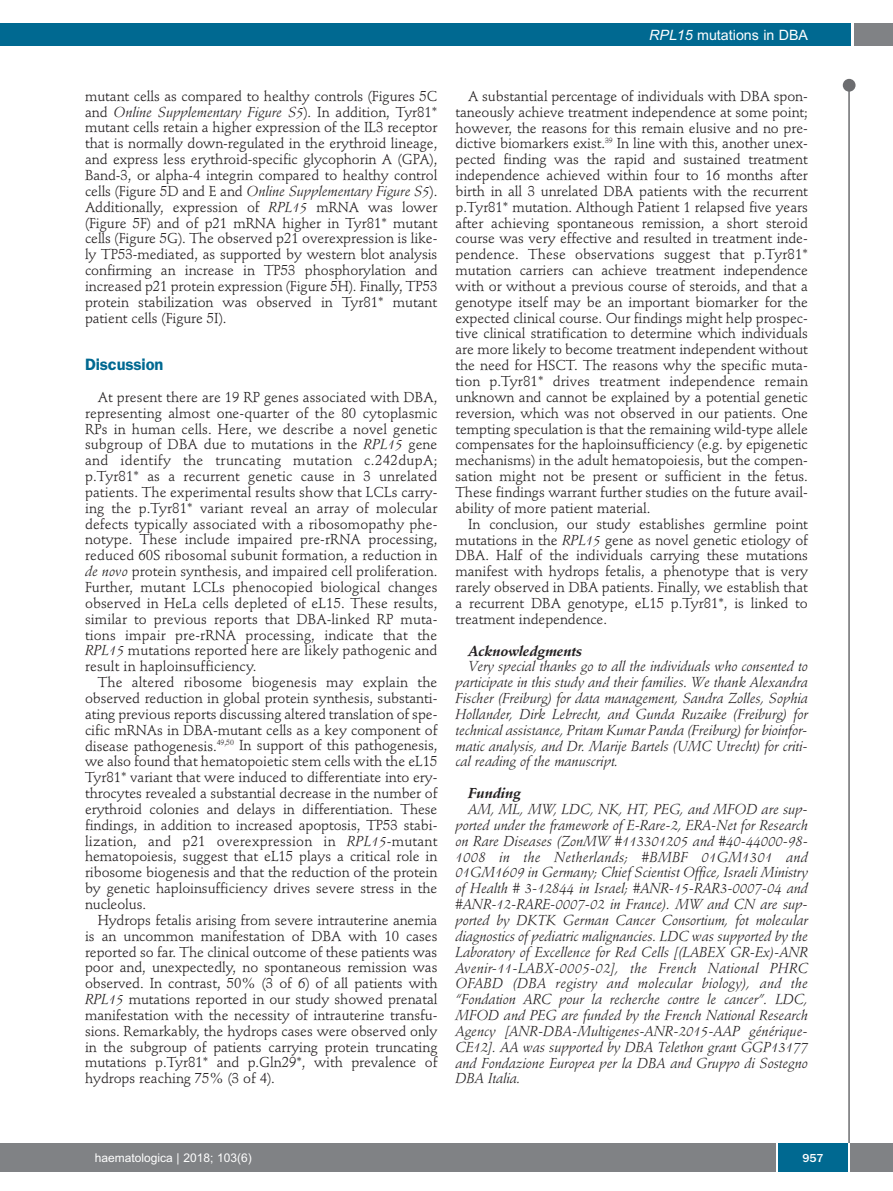
<style>
.page{position:relative;width:893px;height:1191px;background:#fff}
.page>*{position:absolute;margin:0;border:0;box-sizing:border-box;transform-origin:0 0}
.t1{font:600 16.5px "Franklin Gothic";letter-spacing:-.01em;color:#006991}
.t2{font:14.25px/15.9px "Stempel Schneidler";letter-spacing:-.005em;color:#231f20;text-align:justify}
.t3{font:italic 14.25px/15.9px "Stempel Schneidler";letter-spacing:-.005em;color:#231f20;text-align:justify}
.t4{font:italic 700 14.25px "Stempel Schneidler";letter-spacing:-.005em;color:#231f20}
.t5{font:14.25px "Arial";color:#fff}
.t6{font:12px "Arial";color:#fff}
.t7{font:500 12px "Franklin Gothic";color:#fff}
.s1{font-style:italic}
</style>
<div class="page">
<div style="left:843px;top:79px;width:12px;height:13px;background:#6c6d70;border-radius:50%"></div>
<hr style="left:848px;top:81px;width:2px;height:1062px;background:#6c6d70">
<div style="left:854px;top:23px;width:39px;height:22px;background:#808285"></div>
<div style="left:1px;top:23px;width:849px;height:22px;background:#006991"></div>
<div style="left:0;top:1143px;width:893px;height:28px;background:#808285"></div>
<div style="left:778px;top:1143px;width:70px;height:28px;background:#006991"></div>
<hr style="left:776px;top:1143px;width:2px;height:28px;background:#fff">
<hr style="left:848px;top:1143px;width:2px;height:28px;background:#fff">
<hr style="left:0;top:23px;width:2px;height:22px;background:#006991">
<p class="t5" style="left:649px;top:27px;width:160px"><span class="s1">RPL15</span> mutations in DBA</p>
<p class="t2" style="left:85px;top:89px;width:354px">mutant cells as compared to healthy controls (Figures 5C and <span class="s1">Online Supplementary Figure S5</span>). In addition, Tyr81* mutant cells retain a higher expression of the IL3 receptor that is normally down-regulated in the erythroid lineage, and express less erythroid-specific glycophorin A (GPA), Band-3, or alpha-4 integrin compared to healthy control cells (Figure 5D and E and <span class="s1">Online Supplementary Figure S5</span>).<br>Additionally, expression of <span class="s1">RPL15</span> mRNA was lower (Figure 5F) and of p21 mRNA higher in Tyr81* mutant cells (Figure 5G). The observed p21 overexpression is like&shy;ly TP53-mediated, as supported by western blot analysis confirming an increase in TP53 phosphorylation and increased p21 protein expression (Figure 5H). Finally, TP53 protein stabilization was observed in Tyr81* mutant patient cells (Figure 5I).</p>
<p class="t1" style="left:85px;top:359px;width:80px">Discussion</p>
<p class="t2" style="left:85px;top:390px;width:354px;text-indent:13px">At present there are 19 RP genes associated with DBA, representing almost one-quarter of the 80 cytoplasmic RPs in human cells. Here, we describe a novel genetic subgroup of DBA due to mutations in the <span class="s1">RPL15</span> gene and identify the truncating mutation c.242dupA; p.Tyr81* as a recurrent genetic cause in 3 unrelated patients. The experimental results show that LCLs carry&shy;ing the p.Tyr81* variant reveal an array of molecular defects typically associated with a ribosomopathy phe&shy;notype. These include impaired pre-rRNA processing, reduced 60S ribosomal subunit formation, a reduction in <span class="s1">de novo</span> protein synthesis, and impaired cell proliferation.<br>Further, mutant LCLs phenocopied biological changes observed in HeLa cells depleted of eL15. These results, similar to previous reports that DBA-linked RP muta&shy;tions impair pre-rRNA processing, indicate that the <span class="s1">RPL15</span> mutations reported here are likely pathogenic and result in haploinsufficiency.</p>
<p class="t2" style="left:85px;top:675px;width:354px;text-indent:13px">The altered ribosome biogenesis may explain the observed reduction in global protein synthesis, substanti&shy;ating previous reports discussing altered translation of spe&shy;cific mRNAs in DBA-mutant cells as a key component of disease pathogenesis.<sup>49,50</sup> In support of this pathogenesis, we also found that hematopoietic stem cells with the eL15<br>Tyr81* variant that were induced to differentiate into ery&shy;throcytes revealed a substantial decrease in the number of erythroid colonies and delays in differentiation. These findings, in addition to increased apoptosis, TP53 stabi&shy;lization, and p21 overexpression in <span class="s1">RPL15</span>-mutant hematopoiesis, suggest that eL15 plays a critical role in ribosome biogenesis and that the reduction of the protein by genetic haploinsufficiency drives severe stress in the nucleolus.</p>
<p class="t2" style="left:85px;top:913px;width:354px;text-indent:13px">Hydrops fetalis arising from severe intrauterine anemia is an uncommon manifestation of DBA with 10 cases reported so far. The clinical outcome of these patients was poor and, unexpectedly, no spontaneous remission was observed. In contrast, 50% (3 of 6) of all patients with <span class="s1">RPL15</span> mutations reported in our study showed prenatal manifestation with the necessity of intrauterine transfu&shy;sions. Remarkably, the hydrops cases were observed only in the subgroup of patients carrying protein truncating mutations p.Tyr81* and p.Gln29*, with prevalence of hydrops reaching 75% (3 of 4).</p>
<p class="t2" style="left:455px;top:89px;width:354px;text-indent:13px">A substantial percentage of individuals with DBA spon&shy;taneously achieve treatment independence at some point; however, the reasons for this remain elusive and no pre&shy;dictive biomarkers exist.<sup>39</sup> In line with this, another unex&shy;pected finding was the rapid and sustained treatment independence achieved within four to 16 months after birth in all 3 unrelated DBA patients with the recurrent p.Tyr81* mutation. Although Patient 1 relapsed five years after achieving spontaneous remission, a short steroid course was very effective and resulted in treatment inde&shy;pendence. These observations suggest that p.Tyr81* mutation carriers can achieve treatment independence with or without a previous course of steroids, and that a genotype itself may be an important biomarker for the expected clinical course. Our findings might help prospec&shy;tive clinical stratification to determine which individuals are more likely to become treatment independent without the need for HSCT. The reasons why the specific muta&shy;tion p.Tyr81* drives treatment independence remain unknown and cannot be explained by a potential genetic reversion, which was not observed in our patients. One tempting speculation is that the remaining wild-type allele compensates for the haploinsufficiency (e.g. by epigenetic mechanisms) in the adult hematopoiesis, but the compen&shy;sation might not be present or sufficient in the fetus.<br>These findings warrant further studies on the future avail&shy;ability of more patient material.</p>
<p class="t2" style="left:455px;top:517px;width:354px;text-indent:13px">In conclusion, our study establishes germline point mutations in the <span class="s1">RPL15</span> gene as novel genetic etiology of DBA. Half of the individuals carrying these mutations manifest with hydrops fetalis, a phenotype that is very rarely observed in DBA patients. Finally, we establish that a recurrent DBA genotype, eL15 p.Tyr81*, is linked to treatment independence.</p>
<p class="t4" style="left:468px;top:644px;width:116px">Acknowledgments</p>
<p class="t3" style="left:455px;top:660px;width:354px;text-indent:13px">Very special thanks go to all the individuals who consented to participate in this study and their families. We thank Alexandra Fischer (Freiburg) for data management, Sandra Zolles, Sophia Hollander, Dirk Lebrecht, and Gunda Ruzaike (Freiburg) for technical assistance, Pritam Kumar Panda (Freiburg) for bioinfor&shy;matic analysis, and Dr. Marije Bartels (UMC Utrecht) for criti&shy;cal reading of the manuscript.</p>
<p class="t4" style="left:468px;top:787px;width:54px">Funding</p>
<p class="t3" style="left:455px;top:802px;width:354px;text-indent:13px">AM, ML, MW, LDC, NK, HT, PEG, and MFOD are sup&shy;ported under the framework of E-Rare-2, ERA-Net for Research on Rare Diseases (ZonMW #113301205 and #40-44000-98- 1008 in the Netherlands; #BMBF 01GM1301 and 01GM1609 in Germany; Chief Scientist Office, Israeli Ministry of Health # 3-12844 in Israel; #ANR-15-RAR3-0007-04 and #ANR-12-RARE-0007-02 in France). MW and CN are sup&shy;ported by DKTK German Cancer Consortium, fot molecular diagnostics of pediatric malignancies. LDC was supported by the Laboratory of Excellence for Red Cells [(LABEX GR-Ex)-ANR Avenir-11-LABX-0005-02], the French National PHRC OFABD (DBA registry and molecular biology), and the “Fondation ARC pour la recherche contre le cancer”. LDC, MFOD and PEG are funded by the French National Research Agency [ANR-DBA-Multigenes-ANR-2015-AAP générique-CE12]. AA was supported by DBA Telethon grant GGP13177 and Fondazione Europea per la DBA and Gruppo di Sostegno DBA Italia.</p>
<p class="t6" style="left:95px;top:1150px;width:158px">haematologica | 2018; 103(6)</p>
<p class="t7" style="left:803px;top:1150px;width:22px">957</p>
</div>
